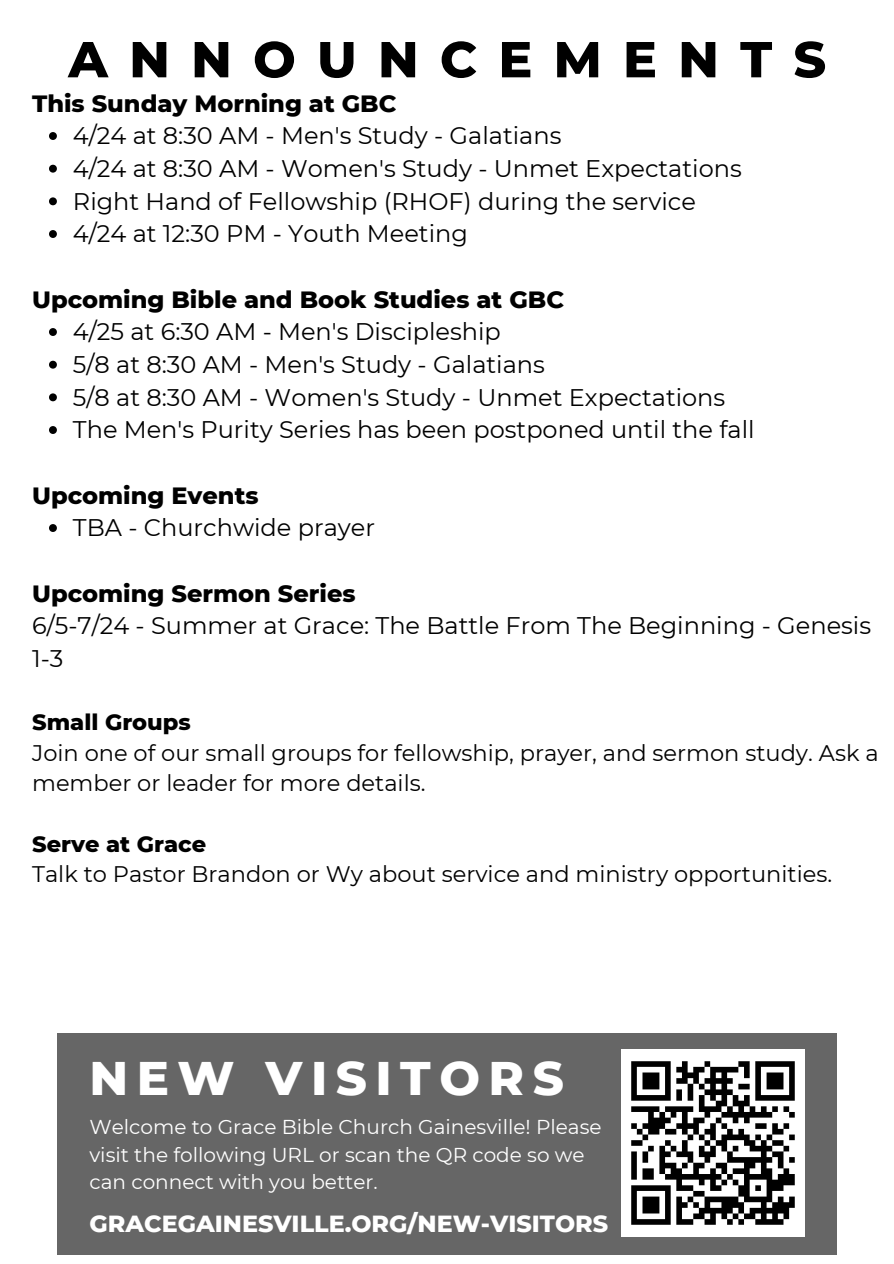
<style>
.page{position:relative;width:894px;height:1264px;background:#fff}
.page>*{position:absolute;margin:0;border:0;box-sizing:border-box;transform-origin:0 0}
.t1{font:800 50.4px "Montserrat";letter-spacing:.42em;color:#000}
.t2{font:800 48.15px "Montserrat";letter-spacing:.175em;color:#fff}
.t3{font:24px/32.7px "Montserrat";color:#000}
.t4{font:800 24px "Montserrat";color:#000}
.t5{font:800 23.85px "Montserrat";color:#fff}
.t6{font:22.5px/30.5px "Montserrat";color:#000}
.t7{font:800 22.5px "Montserrat";color:#000}
.t8{font:20.1px/27.3px "Montserrat";color:#fff}
</style>
<div class="page">
<div style="left:57px;top:1032px;width:779px;height:222px;background:#666"></div>
<img style="left:621px;top:1049px;width:183px;height:187px">
<svg style="left:49px;top:132px;width:8px;height:8px"></svg>
<svg style="left:49px;top:165px;width:8px;height:8px"></svg>
<svg style="left:49px;top:197px;width:8px;height:8px"></svg>
<svg style="left:49px;top:230px;width:8px;height:8px"></svg>
<svg style="left:49px;top:328px;width:8px;height:8px"></svg>
<svg style="left:49px;top:361px;width:8px;height:7px"></svg>
<svg style="left:49px;top:393px;width:8px;height:8px"></svg>
<svg style="left:49px;top:426px;width:8px;height:8px"></svg>
<svg style="left:49px;top:524px;width:8px;height:8px"></svg>
<p class="t1" style="left:68px;top:29px;width:759px">ANNOUNCEMENTS</p>
<p class="t4" style="left:32px;top:89px;width:366px">This Sunday Morning at GBC</p>
<p class="t3" style="left:73px;top:119px;width:490px">4/24 at 8:30 AM - Men's Study - Galatians</p>
<p class="t3" style="left:73px;top:152px;width:670px">4/24 at 8:30 AM - Women's Study - Unmet Expectations</p>
<p class="t3" style="left:73px;top:185px;width:624px">Right Hand of Fellowship (RHOF) during the service</p>
<p class="t3" style="left:73px;top:217px;width:396px">4/24 at 12:30 PM - Youth Meeting</p>
<p class="t4" style="left:32px;top:284px;width:533px">Upcoming Bible and Book Studies at GBC</p>
<p class="t3" style="left:73px;top:315px;width:429px">4/25 at 6:30 AM - Men's Discipleship</p>
<p class="t3" style="left:73px;top:348px;width:473px">5/8 at 8:30 AM - Men's Study - Galatians</p>
<p class="t3" style="left:73px;top:381px;width:653px">5/8 at 8:30 AM - Women's Study - Unmet Expectations</p>
<p class="t3" style="left:73px;top:413px;width:683px">The Men's Purity Series has been postponed until the fall</p>
<p class="t4" style="left:32px;top:480px;width:228px">Upcoming Events</p>
<p class="t3" style="left:73px;top:511px;width:303px">TBA - Churchwide prayer</p>
<p class="t4" style="left:32px;top:578px;width:325px">Upcoming Sermon Series</p>
<p class="t3" style="left:32px;top:609px;width:840px">6/5-7/24 - Summer at Grace: The Battle From The Beginning - Genesis<br>1-3</p>
<p class="t7" style="left:32px;top:708px;width:160px">Small Groups</p>
<p class="t6" style="left:32px;top:737px;width:847px">Join one of our small groups for fellowship, prayer, and sermon study. Ask a member or leader for more details.</p>
<p class="t7" style="left:32px;top:830px;width:176px">Serve at Grace</p>
<p class="t6" style="left:32px;top:859px;width:801px">Talk to Pastor Brandon or Wy about service and ministry opportunities.</p>
<p class="t2" style="left:89px;top:1048px;width:476px">NEW VISITORS</p>
<p class="t8" style="left:89px;top:1113px;width:513px">Welcome to Grace Bible Church Gainesville! Please visit the following URL or scan the QR code so we can connect with you better.</p>
<p class="t5" style="left:89px;top:1209px;width:520px">GRACEGAINESVILLE.ORG/NEW-VISITORS</p>
</div>
